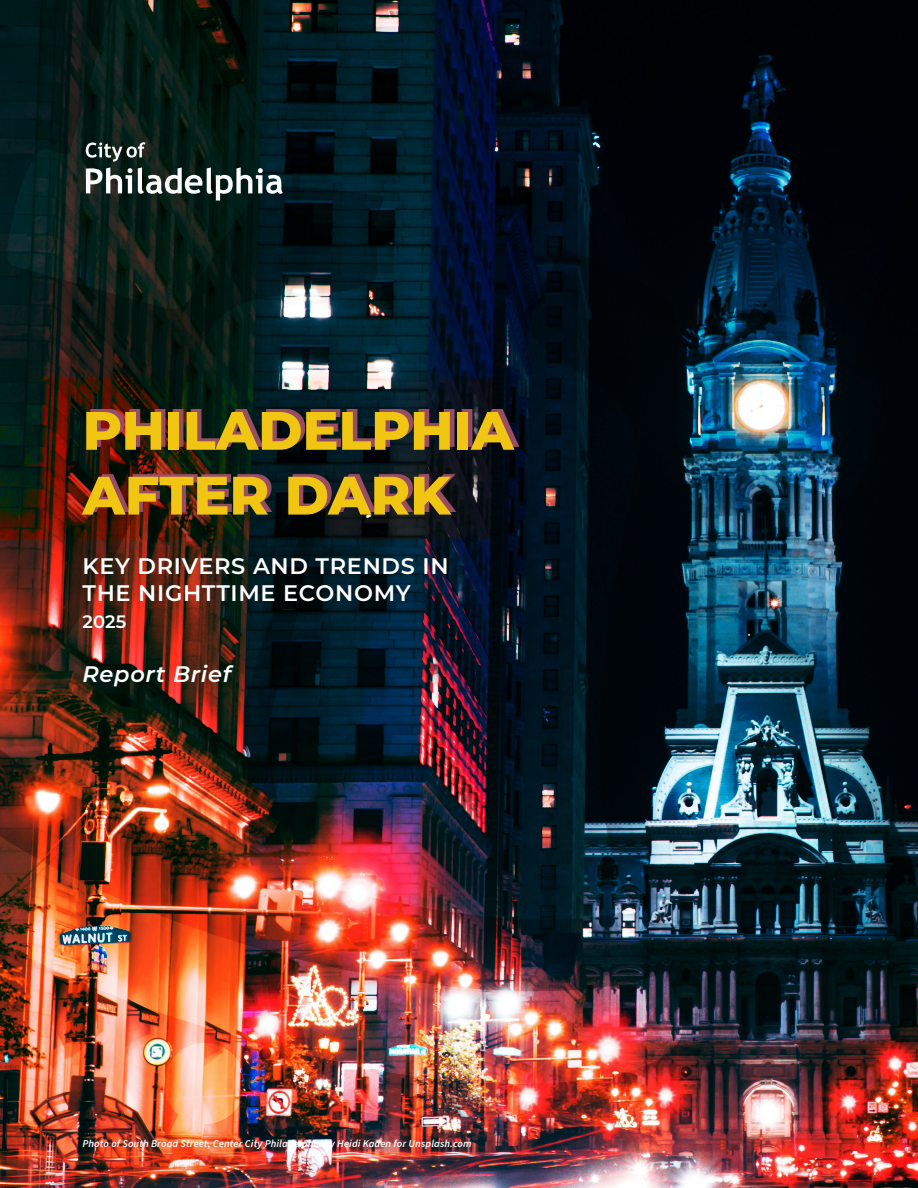
<style>
.page{position:relative;width:918px;height:1188px;background:#fff}
.page>*{position:absolute;margin:0;border:0;box-sizing:border-box;transform-origin:0 0}
.t1{font:800 54px/64.8px "Montserrat";letter-spacing:-.005em;color:#f1c613}
.t2{font:600 22.5px/27px "Montserrat";letter-spacing:.03em;color:#fff}
.t3{font:italic 600 22.5px "Montserrat";letter-spacing:.03em;color:#fff}
.t4{font:600 18px "Montserrat";color:#fff}
.t5{font:italic 600 10.5px "Source Sans Pro";letter-spacing:.01em;color:#fff}
</style>
<div class="page">
<img style="left:0;top:0;width:918px;height:1188px">
<img style="left:294px;top:958px;width:402px;height:147px">
<img style="left:161px;top:1047px;width:89px;height:99px">
<img style="left:0;top:0;width:917px;height:930px">
<img style="left:0;top:763px;width:277px;height:284px">
<img style="left:0;top:378px;width:500px;height:162px">
<svg style="left:86px;top:142px;width:197px;height:59px"></svg>
<svg style="left:86px;top:409px;width:433px;height:103px;background:#452a32"></svg>
<p class="t1" style="left:82px;top:395px;width:433px">PHILADELPHIA<br>AFTER DARK</p>
<p class="t2" style="left:82px;top:552px;width:368px">KEY DRIVERS AND TRENDS IN<br>THE NIGHTTIME ECONOMY</p>
<p class="t4" style="left:82px;top:609px;width:45px">2025</p>
<p class="t3" style="left:82px;top:658px;width:150px">Report Brief</p>
<p class="t5" style="left:82px;top:1136px;width:391px">Photo of South Broad Street, Center City Philadelphia by Heidi Kaden for Unsplash.com</p>
</div>
